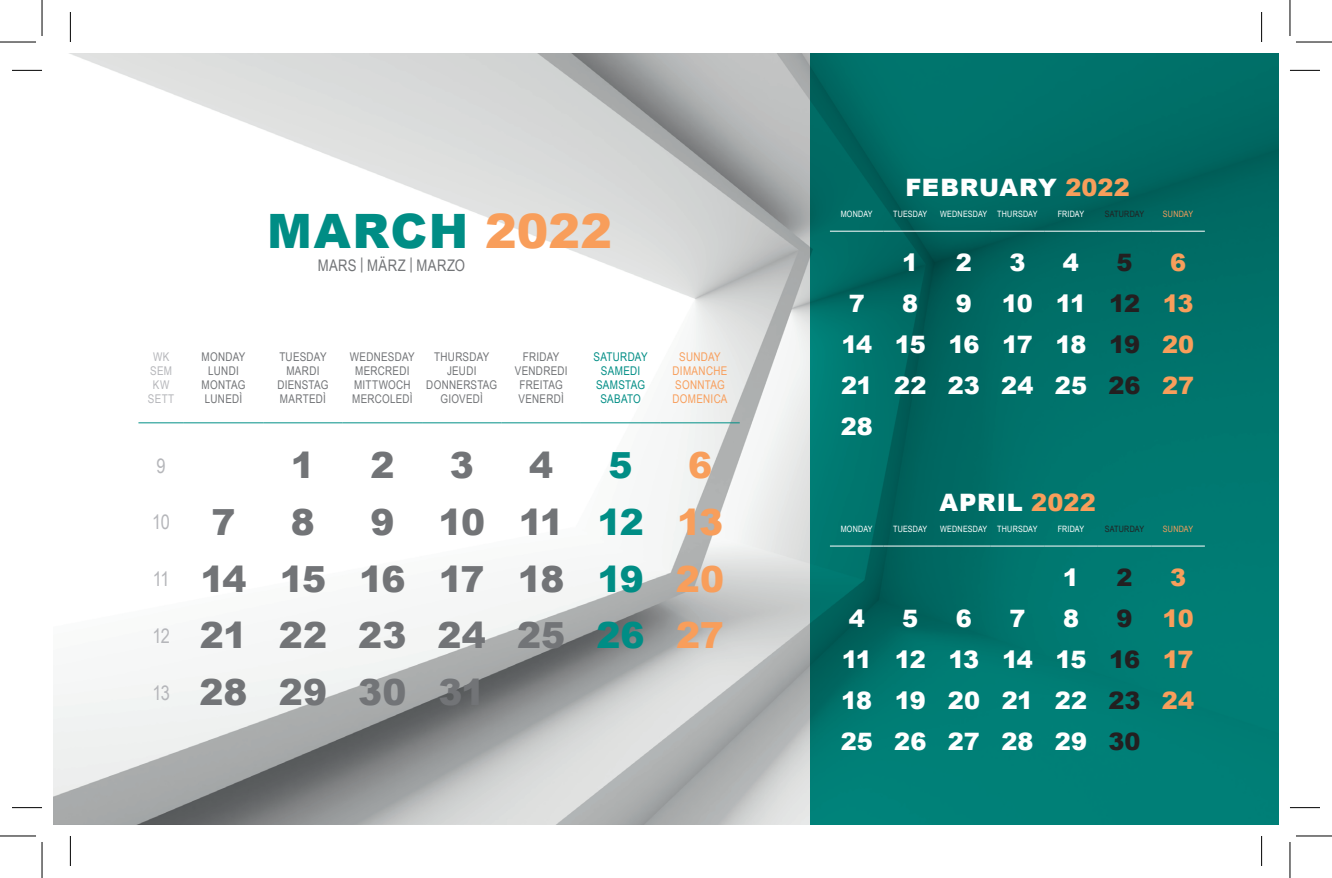
<style>
.page{position:relative;width:1332px;height:878px;background:#fff}
.page>*{position:absolute;margin:0;border:0;box-sizing:border-box;transform-origin:0 0}
.t1{font:900 47.4px "Arial";letter-spacing:.025em;color:#008d85}
.t2{font:900 36px/56.6px "Arial";letter-spacing:-.03em;color:#727477;text-align:justify}
.t3{font:900 36px "Arial";color:#008d85}
.t4{font:900 36px "Arial";color:#f89e5b}
.t5{font:900 24px/41.2px "Arial";letter-spacing:.005em;color:#fff;text-align:justify}
.t6{font:900 24px "Arial";color:#231f20}
.t7{font:900 24px "Arial";color:#f89e5b}
.t8{font:20px "Arial Narrow";color:#b5b6ba}
.t9{font:16px "Arial Narrow";letter-spacing:.025em;color:#727477}
.t10{font:12px "Arial Narrow";letter-spacing:.02em;color:#727477}
.t11{font:12px "Arial Narrow";letter-spacing:.025em;color:#f89e5b}
.t12{font:12px "Arial Narrow";letter-spacing:.02em;color:#008d85}
.t13{font:12px "Arial Narrow";letter-spacing:.025em;color:#b5b6ba}
.t14{font:8.8px "Arial Narrow";letter-spacing:.02em;color:#fff}
.t15{font:8.8px "Arial Narrow";letter-spacing:.02em;color:#231f20}
.t16{font:8.8px "Arial Narrow";letter-spacing:.02em;color:#f89e5b}
.s1{color:#f89e5b}
.s2{font-family:"Arial";font-weight:900;font-size:36px;color:#727477}
.s3{color:#008d85}
.s4{color:#231f20}
</style>
<div class="page">
<img style="left:53px;top:53px;width:756px;height:771px">
<svg style="left:809px;top:53px;width:469px;height:771px;background:#00726b"></svg>
<hr style="left:138px;top:422px;width:46px;height:1px;background:#008f86">
<hr style="left:184px;top:422px;width:79px;height:1px;background:#008f86">
<hr style="left:263px;top:422px;width:79px;height:1px;background:#008f86">
<hr style="left:342px;top:422px;width:80px;height:1px;background:#008f86">
<hr style="left:422px;top:422px;width:79px;height:1px;background:#008f86">
<hr style="left:501px;top:422px;width:80px;height:1px;background:#008f86">
<hr style="left:581px;top:422px;width:79px;height:1px;background:#008f86">
<hr style="left:660px;top:422px;width:79px;height:1px;background:#008f86">
<hr style="left:829px;top:231px;width:54px;height:1px;background:#fff">
<hr style="left:883px;top:231px;width:54px;height:1px;background:#fff">
<hr style="left:937px;top:231px;width:53px;height:1px;background:#fff">
<hr style="left:990px;top:231px;width:54px;height:1px;background:#fff">
<hr style="left:1044px;top:231px;width:53px;height:1px;background:#fff">
<hr style="left:1097px;top:231px;width:54px;height:1px;background:#fff">
<hr style="left:1151px;top:231px;width:53px;height:1px;background:#fff">
<hr style="left:829px;top:546px;width:54px;height:1px;background:#fff">
<hr style="left:883px;top:546px;width:54px;height:1px;background:#fff">
<hr style="left:937px;top:546px;width:53px;height:1px;background:#fff">
<hr style="left:990px;top:546px;width:54px;height:1px;background:#fff">
<hr style="left:1044px;top:546px;width:53px;height:1px;background:#fff">
<hr style="left:1097px;top:546px;width:54px;height:1px;background:#fff">
<hr style="left:1151px;top:546px;width:53px;height:1px;background:#fff">
<hr style="left:12px;top:70px;width:30px;height:1px;background:#000">
<hr style="left:1289px;top:70px;width:30px;height:1px;background:#000">
<hr style="left:12px;top:807px;width:30px;height:1px;background:#000">
<hr style="left:1289px;top:807px;width:30px;height:1px;background:#000">
<hr style="left:70px;top:12px;width:1px;height:30px;background:#000">
<hr style="left:70px;top:836px;width:1px;height:30px;background:#000">
<hr style="left:1261px;top:12px;width:1px;height:30px;background:#000">
<hr style="left:1261px;top:836px;width:1px;height:30px;background:#000">
<hr style="left:0;top:42px;width:36px;height:1px;background:#000">
<hr style="left:1295px;top:42px;width:36px;height:1px;background:#000">
<hr style="left:0;top:835px;width:36px;height:1px;background:#000">
<hr style="left:1295px;top:835px;width:36px;height:1px;background:#000">
<hr style="left:42px;top:0;width:1px;height:36px;background:#000">
<hr style="left:42px;top:842px;width:1px;height:36px;background:#000">
<hr style="left:1289px;top:0;width:1px;height:36px;background:#000">
<hr style="left:1289px;top:842px;width:1px;height:36px;background:#000">
<h1 class="t1" style="left:267px;top:197px;width:346px">MARCH <span class="s1">2022</span></h1>
<h3 class="t9" style="left:318px;top:253px;width:149px">MARS | MÄRZ | MARZO</h3>
<p class="t13" style="left:153px;top:348px;width:18px">WK</p>
<p class="t10" style="left:201px;top:348px;width:45px">MONDAY</p>
<p class="t10" style="left:279px;top:348px;width:49px">TUESDAY</p>
<p class="t10" style="left:350px;top:348px;width:66px">WEDNESDAY</p>
<p class="t10" style="left:434px;top:348px;width:57px">THURSDAY</p>
<p class="t10" style="left:523px;top:348px;width:38px">FRIDAY</p>
<p class="t12" style="left:593px;top:348px;width:56px">SATURDAY</p>
<p class="t11" style="left:679px;top:348px;width:43px">SUNDAY</p>
<p class="t13" style="left:150px;top:362px;width:23px">SEM</p>
<p class="t10" style="left:208px;top:362px;width:32px">LUNDI</p>
<p class="t10" style="left:286px;top:362px;width:35px">MARDI</p>
<p class="t10" style="left:355px;top:362px;width:56px">MERCREDI</p>
<p class="t10" style="left:447px;top:362px;width:31px">JEUDI</p>
<p class="t10" style="left:514px;top:362px;width:54px">VENDREDI</p>
<p class="t12" style="left:601px;top:362px;width:41px">SAMEDI</p>
<p class="t11" style="left:672px;top:362px;width:56px">DIMANCHE</p>
<p class="t13" style="left:153px;top:376px;width:18px">KW</p>
<p class="t10" style="left:202px;top:376px;width:45px">MONTAG</p>
<p class="t10" style="left:277px;top:376px;width:53px">DIENSTAG</p>
<p class="t10" style="left:354px;top:376px;width:58px">MITTWOCH</p>
<p class="t10" style="left:426px;top:376px;width:72px">DONNERSTAG</p>
<p class="t10" style="left:519px;top:376px;width:45px">FREITAG</p>
<p class="t12" style="left:596px;top:376px;width:50px">SAMSTAG</p>
<p class="t11" style="left:675px;top:376px;width:51px">SONNTAG</p>
<p class="t13" style="left:148px;top:390px;width:28px">SETT</p>
<p class="t10" style="left:205px;top:390px;width:39px">LUNEDÌ</p>
<p class="t10" style="left:280px;top:390px;width:47px">MARTEDÌ</p>
<p class="t10" style="left:352px;top:390px;width:62px">MERCOLEDÌ</p>
<p class="t10" style="left:440px;top:390px;width:44px">GIOVEDÌ</p>
<p class="t10" style="left:518px;top:390px;width:47px">VENERDÌ</p>
<p class="t12" style="left:600px;top:390px;width:42px">SABATO</p>
<p class="t11" style="left:672px;top:390px;width:57px">DOMENICA</p>
<h3 class="t8" style="left:156px;top:451px;width:11px">9</h3>
<h2 class="t2" style="left:291px;top:436px;width:26px">1</h2>
<h2 class="t2" style="left:370px;top:436px;width:26px">2</h2>
<h2 class="t2" style="left:450px;top:436px;width:26px">3</h2>
<h2 class="t2" style="left:529px;top:436px;width:26px">4</h2>
<h2 class="t3" style="left:608px;top:439px;width:26px">5</h2>
<h2 class="t4" style="left:688px;top:439px;width:26px">6</h2>
<h3 class="t8" style="left:152px;top:507px;width:85px">10 <span class="s2">7</span></h3>
<h2 class="t2" style="left:291px;top:493px;width:26px">8</h2>
<h2 class="t2" style="left:152px;top:493px;width:573px;text-indent:218px">9 10 11 <span class="s3">12</span> <span class="s1">13<br></span><sup>11</sup> 14 15 16 17 18 <span class="s3">19</span> <span class="s1">20<br></span><sup>12</sup> 21 22 23 24 25 <span class="s3">26</span> <span class="s1">27<br></span><sup>13</sup> 28 29 30 31</h2>
<h3 class="t5" style="left:905px;top:166px;width:226px">FEBRUARY <span class="s1">2022</span></h3>
<p class="t14" style="left:840px;top:207px;width:33px">MONDAY</p>
<p class="t14" style="left:893px;top:207px;width:36px">TUESDAY</p>
<p class="t14" style="left:940px;top:207px;width:99px">WEDNESDAY THURSDAY</p>
<p class="t14" style="left:1057px;top:207px;width:28px">FRIDAY</p>
<p class="t15" style="left:1104px;top:207px;width:41px">SATURDAY</p>
<p class="t16" style="left:1162px;top:207px;width:32px">SUNDAY</p>
<h3 class="t5" style="left:902px;top:241px;width:18px">1</h3>
<h3 class="t5" style="left:955px;top:241px;width:18px">2</h3>
<h3 class="t5" style="left:1009px;top:241px;width:18px">3</h3>
<h3 class="t5" style="left:1062px;top:241px;width:18px">4</h3>
<h3 class="t6" style="left:1116px;top:245px;width:18px">5</h3>
<h3 class="t7" style="left:1169px;top:245px;width:18px">6</h3>
<h3 class="t5" style="left:848px;top:282px;width:18px">7</h3>
<h3 class="t5" style="left:902px;top:282px;width:18px">8</h3>
<h3 class="t5" style="left:840px;top:282px;width:355px;text-indent:115px">9 10 11 <span class="s4">12</span> <span class="s1">13<br></span>14 15 16 17 18 <span class="s4">19</span> <span class="s1">20<br></span>21 22 23 24 25 <span class="s4">26</span> <span class="s1">27<br></span>28</h3>
<h3 class="t5" style="left:939px;top:481px;width:158px">APRIL <span class="s1">2022</span></h3>
<p class="t14" style="left:840px;top:522px;width:33px">MONDAY</p>
<p class="t14" style="left:893px;top:522px;width:36px">TUESDAY</p>
<p class="t14" style="left:940px;top:522px;width:99px">WEDNESDAY THURSDAY</p>
<p class="t14" style="left:1057px;top:522px;width:28px">FRIDAY</p>
<p class="t15" style="left:1104px;top:522px;width:41px">SATURDAY</p>
<p class="t16" style="left:1162px;top:522px;width:32px">SUNDAY</p>
<h3 class="t5" style="left:1062px;top:555px;width:18px">1</h3>
<h3 class="t6" style="left:1116px;top:559px;width:18px">2</h3>
<h3 class="t7" style="left:1169px;top:559px;width:18px">3</h3>
<h3 class="t5" style="left:848px;top:597px;width:18px">4</h3>
<h3 class="t5" style="left:902px;top:597px;width:18px">5</h3>
<h3 class="t5" style="left:955px;top:597px;width:18px">6</h3>
<h3 class="t5" style="left:1009px;top:597px;width:18px">7</h3>
<h3 class="t5" style="left:1062px;top:597px;width:18px">8</h3>
<h3 class="t6" style="left:1116px;top:601px;width:18px">9</h3>
<h3 class="t5" style="left:840px;top:597px;width:355px;text-indent:322px"><span class="s1">10<br></span>11 12 13 14 15 <span class="s4">16</span> <span class="s1">17<br></span>18 19 20 21 22 <span class="s4">23</span> <span class="s1">24<br></span>25 26 27 28 29 <span class="s4">30</span></h3>
</div>
